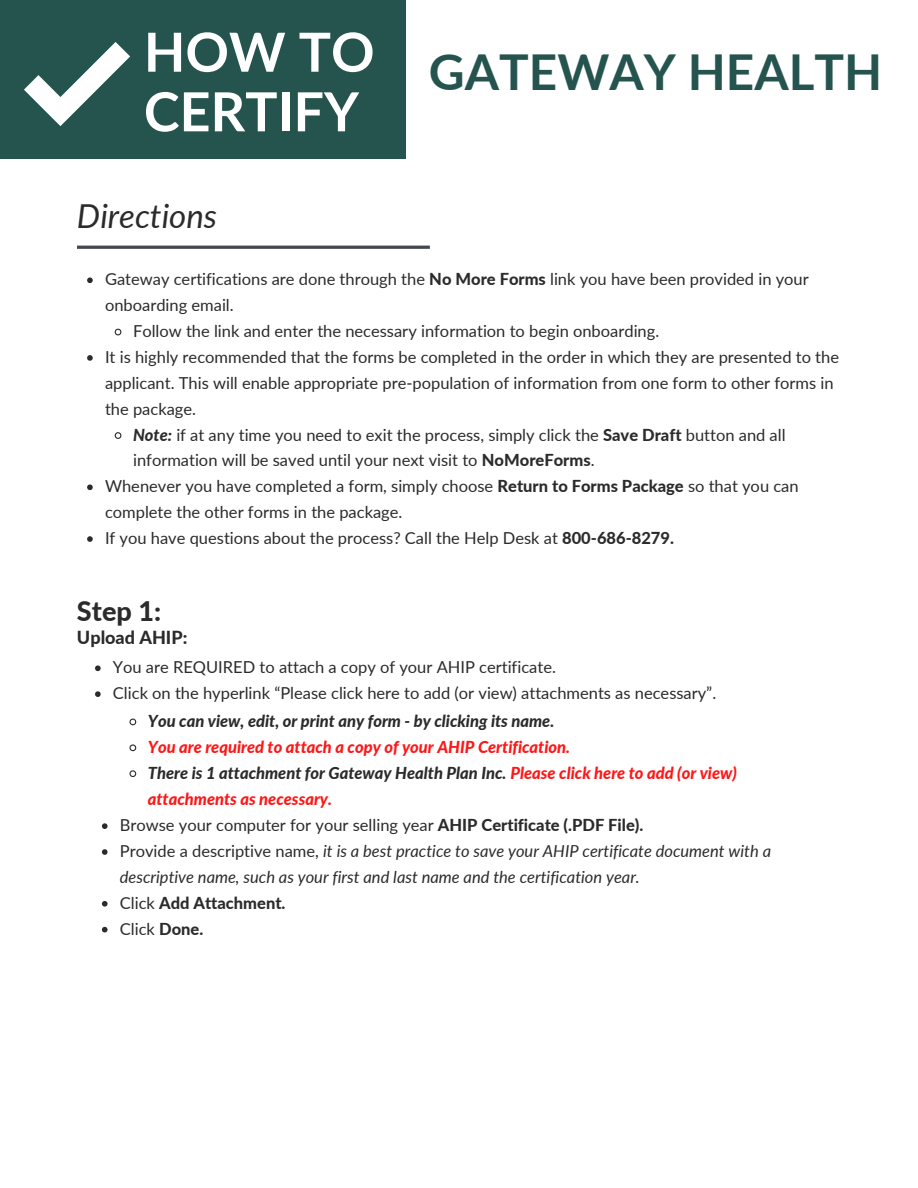
<style>
.page{position:relative;width:918px;height:1188px;background:#fff}
.page>*{position:absolute;margin:0;border:0;box-sizing:border-box;transform-origin:0 0}
.t1{font:700 53.85px "Lato";color:#fff}
.t2{font:700 49.5px "Lato";color:#25544e}
.t3{font:italic 33px "Lato";color:#2b2b2b}
.t4{font:800 27px "Lato";color:#2b2b2b}
.t5{font:800 18px "Lato";color:#2b2b2b}
.t6{font:16.5px/25.8px "Lato";color:#2b2b2b}
.t7{font:italic 16.5px/25.8px "Lato";color:#2b2b2b}
.t8{font:italic 800 16.5px/25.8px "Lato";color:#ff1616}
.t9{font:italic 800 16.5px "Lato";color:#2b2b2b}
.t10{font:800 16.5px "Lato";color:#2b2b2b}
.s1{font-weight:800}
.s2{font-weight:800;font-style:italic}
.s3{color:#2b2b2b}
.s4{font-style:normal}
.s5{font-weight:400}
</style>
<div class="page">
<div style="left:0;top:0;width:406px;height:159px;background:#25544e"></div>
<svg style="left:24px;top:42px;width:106px;height:84px"></svg>
<svg style="left:77px;top:246px;width:353px;height:3px"></svg>
<svg style="left:95px;top:665px;width:6px;height:6px"></svg>
<svg style="left:95px;top:691px;width:6px;height:6px"></svg>
<svg style="left:87px;top:277px;width:6px;height:6px"></svg>
<svg style="left:114px;top:328px;width:8px;height:8px"></svg>
<svg style="left:87px;top:355px;width:6px;height:6px"></svg>
<svg style="left:114px;top:432px;width:8px;height:7px"></svg>
<svg style="left:87px;top:484px;width:6px;height:6px"></svg>
<svg style="left:87px;top:536px;width:6px;height:6px"></svg>
<svg style="left:129px;top:718px;width:8px;height:8px"></svg>
<svg style="left:129px;top:744px;width:8px;height:8px"></svg>
<svg style="left:129px;top:770px;width:8px;height:7px"></svg>
<svg style="left:102px;top:823px;width:6px;height:6px"></svg>
<svg style="left:102px;top:849px;width:6px;height:6px"></svg>
<svg style="left:102px;top:901px;width:6px;height:6px"></svg>
<svg style="left:102px;top:927px;width:6px;height:5px"></svg>
<p class="t1" style="left:144px;top:19px;width:232px">HOW TO</p>
<p class="t1" style="left:144px;top:78px;width:217px">CERTIFY</p>
<p class="t3" style="left:77px;top:195px;width:142px">Directions</p>
<p class="t2" style="left:429px;top:42px;width:455px">GATEWAY HEALTH</p>
<p class="t6" style="left:105px;top:266px;width:705px">Gateway certifications are done through the <span class="s1">No More Forms</span> link you have been provided in your onboarding email.</p>
<p class="t6" style="left:133px;top:318px;width:528px">Follow the link and enter the necessary information to begin onboarding.</p>
<p class="t6" style="left:105px;top:344px;width:736px">It is highly recommended that the forms be completed in the order in which they are presented to the applicant. This will enable appropriate pre-population of information from one form to other forms in the package.</p>
<p class="t6" style="left:133px;top:421px;width:654px"><span class="s2">Note:</span> if at any time you need to exit the process, simply click the <span class="s1">Save Draft</span> button and all information will be saved until your next visit to <span class="s1">NoMoreForms</span>.</p>
<p class="t6" style="left:105px;top:473px;width:695px">Whenever you have completed a form, simply choose <span class="s1">Return to Forms Package</span> so that you can complete the other forms in the package.</p>
<p class="t6" style="left:105px;top:525px;width:571px">If you have questions about the process? Call the Help Desk at <span class="s1">800-686-8279.</span></p>
<p class="t4" style="left:77px;top:594px;width:86px">Step 1:</p>
<p class="t6" style="left:113px;top:654px;width:445px">You are REQUIRED to attach a copy of your AHIP certificate.</p>
<p class="t6" style="left:113px;top:680px;width:605px">Click on the hyperlink “Please click here to add (or view) attachments as necessary”.</p>
<p class="t5" style="left:77px;top:626px;width:112px">Upload AHIP:</p>
<p class="t9" style="left:148px;top:711px;width:408px">You can view, edit, or print any form - by clicking its name.</p>
<p class="t8" style="left:148px;top:734px;width:424px">You are required to attach a copy of your AHIP Certification.</p>
<p class="t8" style="left:148px;top:759px;width:590px"><span class="s3">There is 1 attachment for Gateway Health Plan Inc.</span> Please click here to add (or view) attachments as necessary.</p>
<p class="t6" style="left:120px;top:812px;width:525px">Browse your computer for your selling year <span class="s1">AHIP Certificate (.PDF File).</span></p>
<p class="t7" style="left:120px;top:838px;width:653px"><span class="s4">Provide a descriptive name,</span> it is a best practice to save your AHIP certificate document with a descriptive name, such as your first and last name and the certification year.</p>
<p class="t10" style="left:120px;top:893px;width:167px"><span class="s5">Click</span> Add Attachment.</p>
<p class="t6" style="left:120px;top:915px;width:85px">Click <span class="s1">Done.</span></p>
</div>
